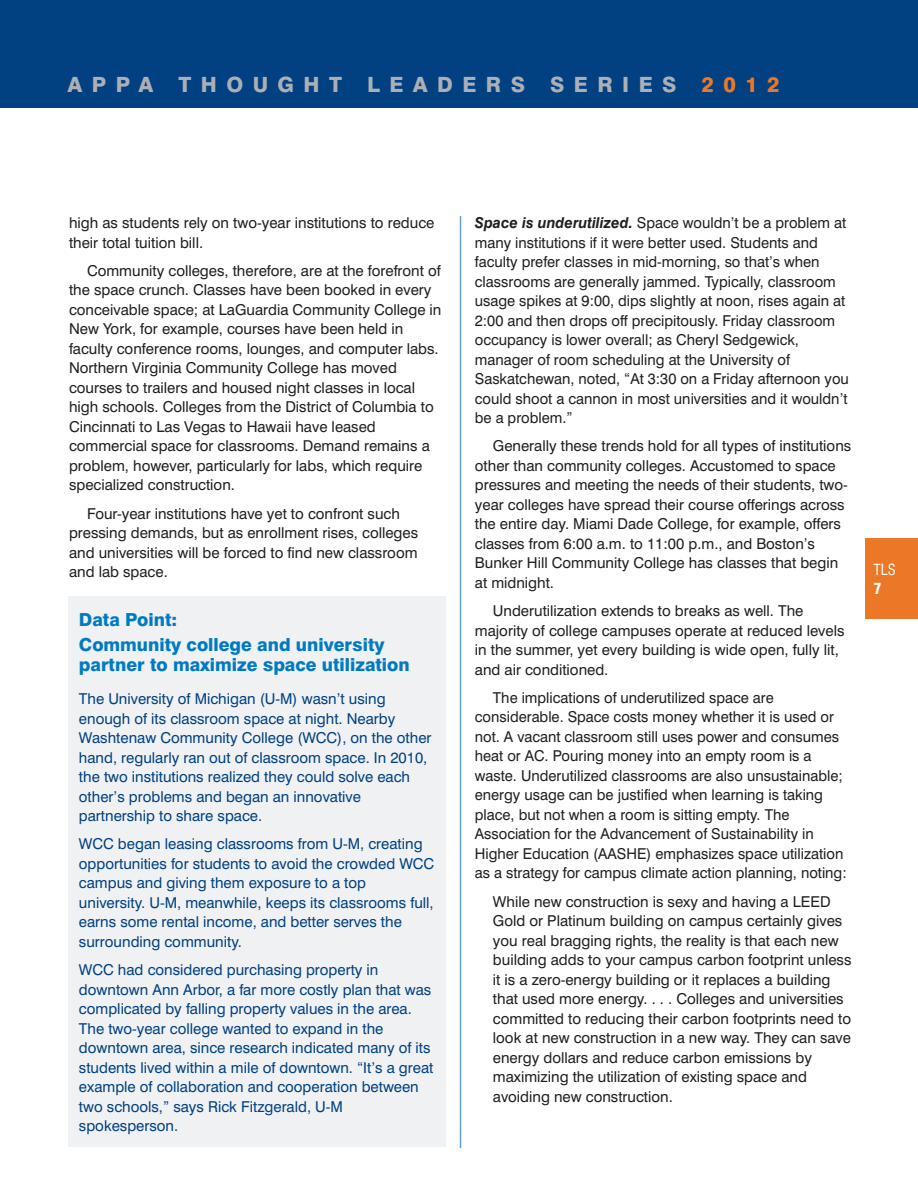
<style>
.page{position:relative;width:918px;height:1188px;background:#fff}
.page>*{position:absolute;margin:0;border:0;box-sizing:border-box;transform-origin:0 0}
.t1{font:800 21px "Swiss 721 BT";letter-spacing:.45em;color:#acb0b6}
.t2{font:800 18px/24.9px "Swiss 721 BT";color:#007bc3}
.t3{font:15px/19.5px "Swiss 721 BT";color:#231f20}
.t4{font:15px/19.5px "Swiss 721 BT";color:#014181}
.t5{font:condensed 15px "Swiss 721 BT";color:#fff}
.t6{font:900 condensed 15px "Swiss 721 BT";color:#fff}
.s1{color:#ec7827}
.s2{font-weight:700;font-style:italic}
</style>
<div class="page">
<div style="left:0;top:0;width:918px;height:108px;background:#014181"></div>
<div style="left:866px;top:538px;width:52px;height:81px;background:#ec7827"></div>
<hr style="left:460px;top:216px;width:1px;height:932px;background:#61a1d7">
<div style="left:68px;top:596px;width:378px;height:550px;background:#f0f1f3"></div>
<h1 class="t1" style="left:68px;top:77px;width:713px">APPA THOUGHT LEADERS SERIES <span class="s1">2012</span></h1>
<p class="t3" style="left:69px;top:215px;width:367px">high as students rely on two-year institutions to reduce their total tuition bill.</p>
<p class="t3" style="left:69px;top:262px;width:374px;text-indent:18px">Community colleges, therefore, are at the forefront of the space crunch. Classes have been booked in every conceivable space; at LaGuardia Community College in New York, for example, courses have been held in faculty conference rooms, lounges, and computer labs.<br>Northern Virginia Community College has moved courses to trailers and housed night classes in local high schools. Colleges from the District of Columbia to Cincinnati to Las Vegas to Hawaii have leased commercial space for classrooms. Demand remains a problem, however, particularly for labs, which require specialized construction.</p>
<p class="t3" style="left:69px;top:505px;width:351px;text-indent:18px">Four-year institutions have yet to confront such pressing demands, but as enrollment rises, colleges and universities will be forced to find new classroom and lab space.</p>
<p class="t2" style="left:79px;top:609px;width:307px">Data Point:<br>Community college and university</p>
<p class="t2" style="left:79px;top:654px;width:332px">partner to maximize space utilization</p>
<p class="t4" style="left:79px;top:691px;width:354px">The University of Michigan (U-M) wasn’t using enough of its classroom space at night. Nearby Washtenaw Community College (WCC), on the other hand, regularly ran out of classroom space. In 2010, the two institutions realized they could solve each other’s problems and began an innovative partnership to share space.</p>
<p class="t4" style="left:79px;top:836px;width:357px">WCC began leasing classrooms from U-M, creating opportunities for students to avoid the crowded WCC campus and giving them exposure to a top university. U-M, meanwhile, keeps its classrooms full, earns some rental income, and better serves the surrounding community.</p>
<p class="t4" style="left:79px;top:961px;width:356px">WCC had considered purchasing property in downtown Ann Arbor, a far more costly plan that was complicated by falling property values in the area.<br>The two-year college wanted to expand in the downtown area, since research indicated many of its students lived within a mile of downtown. “It’s a great example of collaboration and cooperation between two schools,” says Rick Fitzgerald, U-M spokesperson.</p>
<p class="t3" style="left:475px;top:215px;width:376px"><span class="s2">Space is underutilized.</span> Space wouldn’t be a problem at many institutions if it were better used. Students and faculty prefer classes in mid-morning, so that’s when classrooms are generally jammed. Typically, classroom usage spikes at 9:00, dips slightly at noon, rises again at 2:00 and then drops off precipitously. Friday classroom occupancy is lower overall; as Cheryl Sedgewick, manager of room scheduling at the University of Saskatchewan, noted, “At 3:30 on a Friday afternoon you could shoot a cannon in most universities and it wouldn’t be a problem.”</p>
<p class="t3" style="left:475px;top:438px;width:378px;text-indent:18px">Generally these trends hold for all types of institutions other than community colleges. Accustomed to space pressures and meeting the needs of their students, two&shy;year colleges have spread their course offerings across the entire day. Miami Dade College, for example, offers classes from 6:00 a.m. to 11:00 p.m., and Boston’s Bunker Hill Community College has classes that begin at midnight.</p>
<p class="t3" style="left:475px;top:602px;width:371px;text-indent:18px">Underutilization extends to breaks as well. The majority of college campuses operate at reduced levels in the summer, yet every building is wide open, fully lit, and air conditioned.</p>
<p class="t3" style="left:475px;top:689px;width:373px;text-indent:18px">The implications of underutilized space are considerable. Space costs money whether it is used or not. A vacant classroom still uses power and consumes heat or AC. Pouring money into an empty room is a waste. Underutilized classrooms are also unsustainable; energy usage can be justified when learning is taking place, but not when a room is sitting empty. The Association for the Advancement of Sustainability in Higher Education (AASHE) emphasizes space utilization as a strategy for campus climate action planning, noting:</p>
<p class="t3" style="left:493px;top:893px;width:360px">While new construction is sexy and having a LEED Gold or Platinum building on campus certainly gives you real bragging rights, the reality is that each new building adds to your campus carbon footprint unless it is a zero-energy building or it replaces a building that used more energy. . . . Colleges and universities committed to reducing their carbon footprints need to look at new construction in a new way. They can save energy dollars and reduce carbon emissions by maximizing the utilization of existing space and avoiding new construction.</p>
<p class="t5" style="left:874px;top:564px;width:24px">TLS</p>
<p class="t6" style="left:874px;top:583px;width:10px">7</p>
</div>
